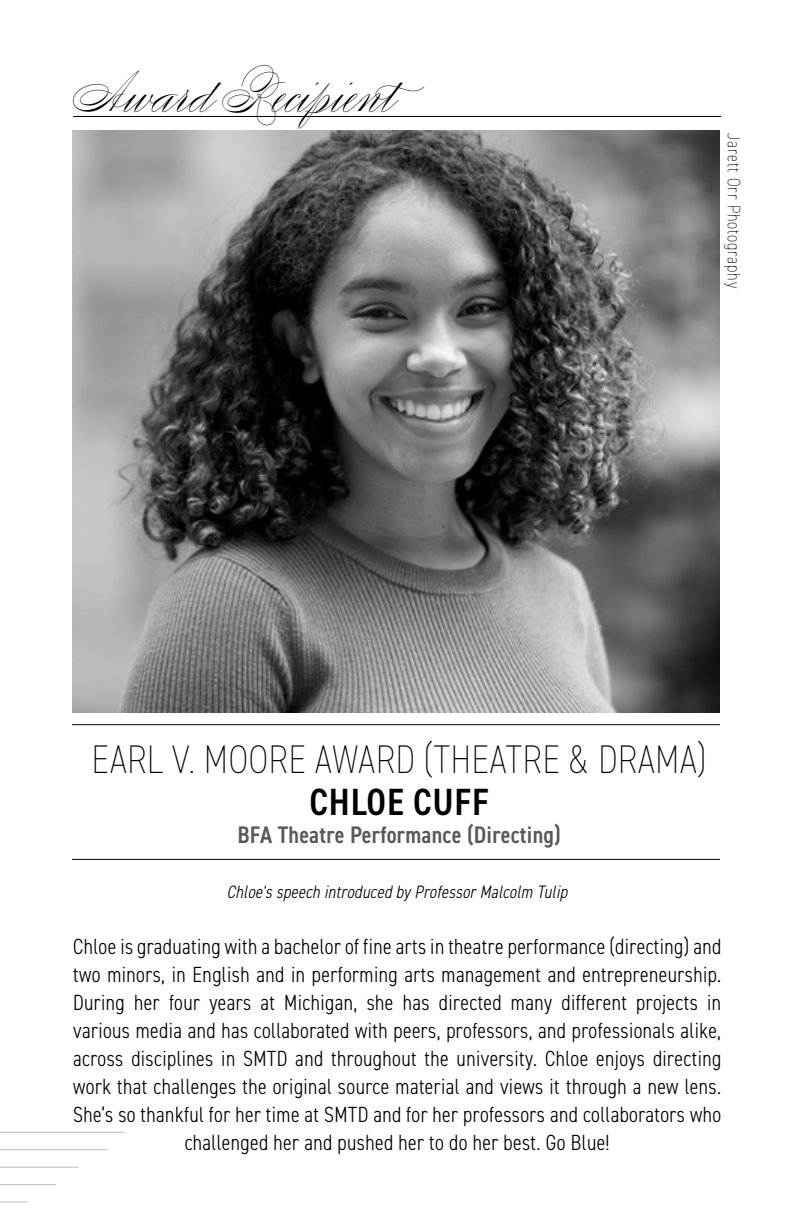
<style>
.page{position:relative;width:792px;height:1224px;background:#fff}
.page>*{position:absolute;margin:0;border:0;box-sizing:border-box;transform-origin:0 0}
.Section_Title__Fancy{font:48px "Compendium";color:#000}
.Heading_2{font:200 condensed 40px "DIN2014";letter-spacing:.02em;color:#000}
.Heading_2-2{font:600 condensed 38px "DIN2014";letter-spacing:.02em;color:#000}
.Style_3{font:600 condensed 24px "DIN2014";letter-spacing:.01em;color:#58595b}
.paragraph_award_winn{font:300 condensed 22px/28px "DIN2014";letter-spacing:.02em;color:#000;text-align:center}
.Award_winners_introd{font:italic 300 condensed 18px "DIN2014";color:#000}
.t1{font:200 condensed 18px "DIN2014";letter-spacing:.05em;color:#000}
</style>
<div class="page">
<hr style="left:0;top:1132px;width:124px;height:1px;background:#bcbec0">
<hr style="left:0;top:1149px;width:108px;height:1px;background:#bcbec0">
<hr style="left:0;top:1167px;width:79px;height:1px;background:#bcbec0">
<hr style="left:0;top:1184px;width:56px;height:1px;background:#bcbec0">
<svg style="left:0;top:1202px;width:28px;height:1px"></svg>
<hr style="left:72px;top:724px;width:648px;height:1px;background:#000">
<hr style="left:72px;top:859px;width:648px;height:1px;background:#000">
<hr style="left:73px;top:116px;width:648px;height:1px;background:#000">
<img style="left:72px;top:131px;width:648px;height:582px">
<p class="Section_Title__Fancy" style="left:73px;top:67px;width:359px">Award Recipient</p>
<p class="t1" style="left:745px;top:133px;width:157px;rotate:90deg">Jarett Orr Photography</p>
<h2 class="Heading_2" style="left:92px;top:735px;width:616px">EARL V. MOORE AWARD (THEATRE &amp; DRAMA)</h2>
<h2 class="Heading_2-2" style="left:310px;top:777px;width:181px">CHLOE CUFF</h2>
<p class="Style_3" style="left:237px;top:819px;width:325px">BFA Theatre Performance (Directing)</p>
<p class="Award_winners_introd" style="left:227px;top:881px;width:346px">Chloe'sspeech introduced byProfessorMalcolm Tulip</p>
<p class="paragraph_award_winn" style="left:73px;top:932px;width:650px">Chloe is graduating with a bachelor of fine arts in theatre performance (directing) and two minors, in English and in performing arts management and entrepreneurship.<br>During her four years at Michigan, she has directed many different projects in various media and has collaborated with peers, professors, and professionals alike, across disciplines in SMTD and throughout the university. Chloe enjoys directing work that challenges the original source material and views it through a new lens.<br>She’s so thankful for her time at SMTD and for her professors and collaborators who challenged her and pushed her to do her best. Go Blue!</p>
</div>
